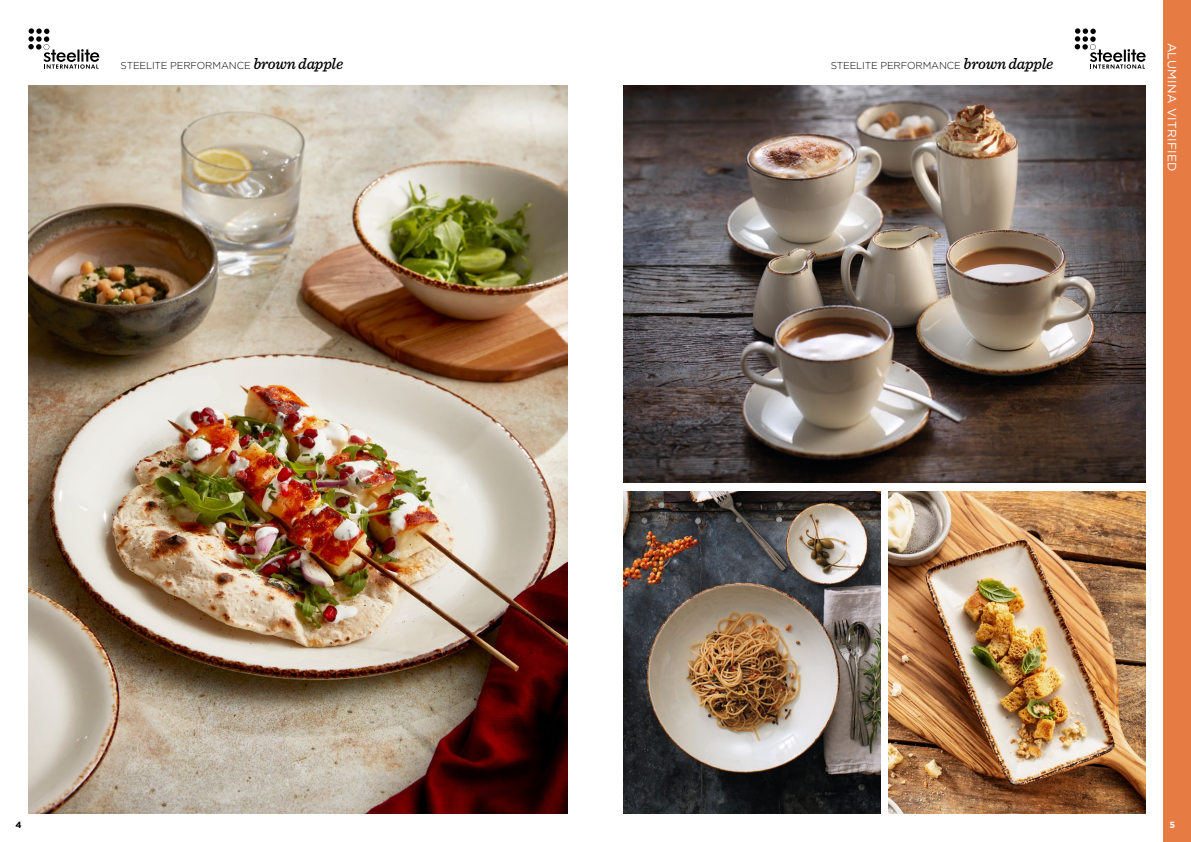
<style>
.page{position:relative;width:1191px;height:842px;background:#fff}
.page>*{position:absolute;margin:0;border:0;box-sizing:border-box;transform-origin:0 0}
.t1{font:12px "Gotham";letter-spacing:.03em;color:#fff}
.t2{font:300 10px "Gotham";letter-spacing:-.015em;color:#000}
.t3{font:700 9px "Gotham";color:#fff}
.t4{font:700 9px "Gotham";color:#000}
.s1{font-family:"Sentinel";font-weight:500;font-style:italic;font-size:16px}
</style>
<div class="page">
<svg style="left:28px;top:28px;width:71px;height:41px"></svg>
<svg style="left:1074px;top:28px;width:71px;height:41px"></svg>
<img style="left:624px;top:85px;width:521px;height:398px">
<img style="left:889px;top:491px;width:256px;height:323px">
<img style="left:624px;top:491px;width:256px;height:323px">
<img style="left:28px;top:85px;width:539px;height:729px">
<div style="left:1162px;top:0;width:29px;height:842px;background:#e77b44"></div>
<p class="t2" style="left:120px;top:60px;width:224px">STEELITE PERFORMANCE <span class="s1">brown dapple</span></p>
<p class="t2" style="left:830px;top:60px;width:224px">STEELITE PERFORMANCE <span class="s1">brown dapple</span></p>
<p class="t1" style="left:1178px;top:43px;width:131px;rotate:90deg">ALUMINA VITRIFIED</p>
<p class="t4" style="left:16px;top:819px;width:8px">4</p>
<p class="t3" style="left:1169px;top:819px;width:7px">5</p>
</div>
